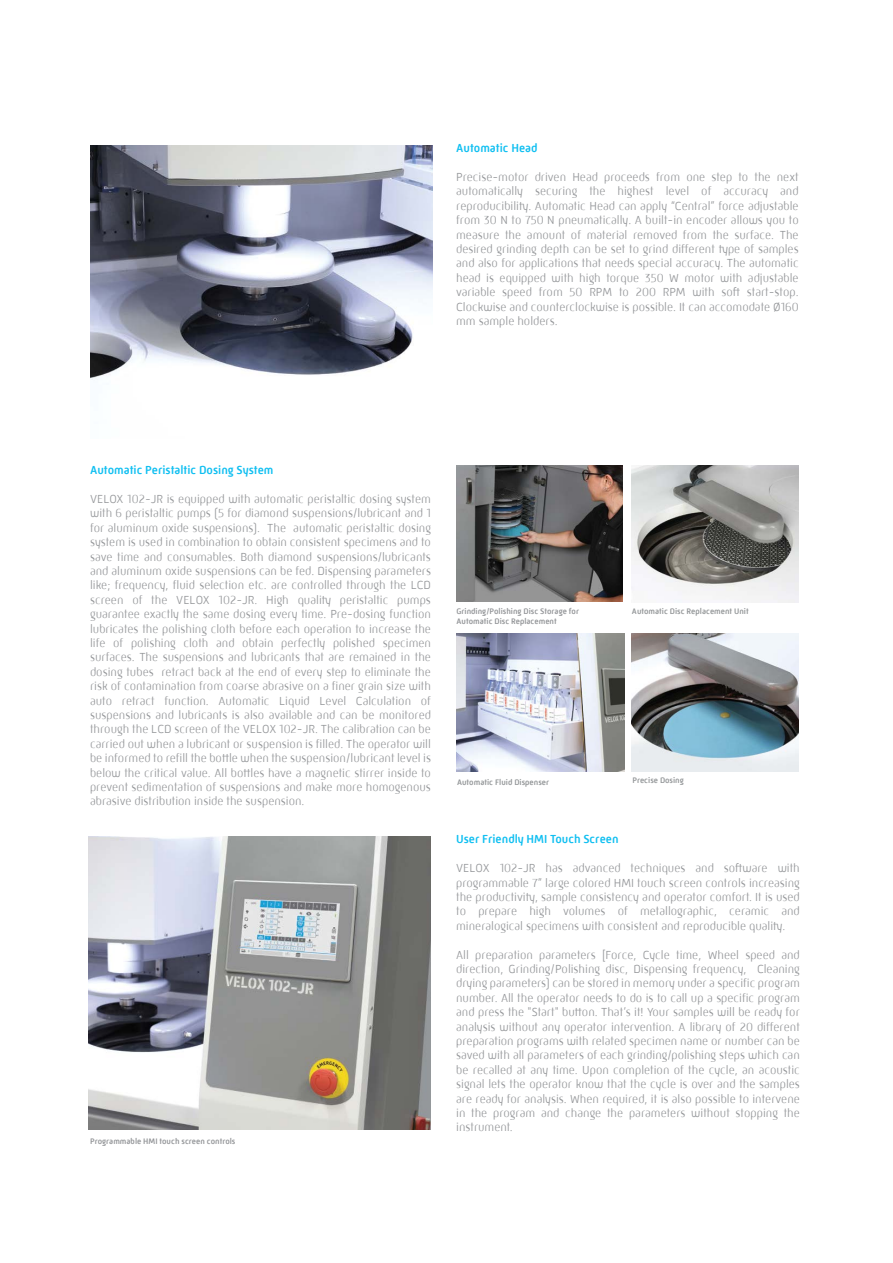
<style>
.page{position:relative;width:893px;height:1263px;background:#fff}
.page>*{position:absolute;margin:0;border:0;box-sizing:border-box;transform-origin:0 0}
.t1{font:300 12px/14.4px "Mic 32 New Rounded W00";color:#939598;text-align:justify}
.t2{font:500 12px "Mic 32 New Rounded W00";color:#10bff1}
.t3{font:500 8.25px/9.9px "Mic 32 New Rounded W00";color:#939598}
.t4{font:500 8.25px "Mic 32 New Rounded W00";color:#939698}
</style>
<div class="page">
<img style="left:457px;top:465px;width:165px;height:136px">
<img style="left:632px;top:465px;width:167px;height:137px">
<img style="left:632px;top:634px;width:167px;height:137px">
<img style="left:90px;top:145px;width:343px;height:235px">
<img style="left:457px;top:634px;width:167px;height:137px">
<img style="left:88px;top:836px;width:343px;height:294px">
<p class="t2" style="left:456px;top:141px;width:83px">Automatic Head</p>
<p class="t1" style="left:456px;top:170px;width:344px">Precise-motor driven Head proceeds from one step to the next automatically securing the highest level of accuracy and reproducibility. Automatic Head can apply “Central” force adjustable from 30 N to 750 N pneumatically. A built-in encoder allows you to measure the amount of material removed from the surface. The desired grinding depth can be set to grind different type of samples and also for applications that needs special accuracy. The automatic head is equipped with high torque 350 W motor with adjustable variable speed from 50 RPM to 200 RPM with soft start-stop.<br>Clockwise and counterclockwise is possible. It can accomodate Ø160 mm sample holders.</p>
<p class="t2" style="left:90px;top:463px;width:185px">Automatic Peristaltic Dosing System</p>
<p class="t1" style="left:90px;top:492px;width:342px">VELOX 102-JR is equipped with automatic peristaltic dosing system with 6 peristaltic pumps (5 for diamond suspensions/lubricant and 1 for aluminum oxide suspensions). The automatic peristaltic dosing system is used in combination to obtain consistent specimens and to save time and consumables. Both diamond suspensions/lubricants and aluminum oxide suspensions can be fed. Dispensing parameters like; frequency, fluid selection etc. are controlled through the LCD screen of the VELOX 102-JR. High quality peristaltic pumps guarantee exactly the same dosing every time. Pre-dosing function lubricates the polishing cloth before each operation to increase the life of polishing cloth and obtain perfectly polished specimen surfaces. The suspensions and lubricants that are remained in the dosing tubes retract back at the end of every step to eliminate the risk of contamination from coarse abrasive on a finer grain size with auto retract function. Automatic Liquid Level Calculation of suspensions and lubricants is also available and can be monitored through the LCD screen of the VELOX 102-JR. The calibration can be carried out when a lubricant or suspension is filled. The operator will be informed to refill the bottle when the suspension/lubricant level is below the critical value. All bottles have a magnetic stirrer inside to prevent sedimentation of suspensions and make more homogenous abrasive distribution inside the suspension.</p>
<p class="t3" style="left:90px;top:1136px;width:147px">Programmable HMI touch screen controls</p>
<p class="t3" style="left:457px;top:606px;width:124px">Grinding/Polishing Disc Storage for<br>Automatic Disc Replacement</p>
<p class="t4" style="left:632px;top:606px;width:118px">Automatic Disc Replacement Unit</p>
<p class="t4" style="left:457px;top:778px;width:94px">Automatic Fluid Dispenser</p>
<p class="t4" style="left:632px;top:776px;width:53px">Precise Dosing</p>
<p class="t2" style="left:456px;top:832px;width:164px">User Friendly HMI Touch Screen</p>
<p class="t1" style="left:456px;top:861px;width:345px">VELOX 102-JR has advanced techniques and software with programmable 7” large colored HMI touch screen controls increasing the productivity, sample consistency and operator comfort. It is used to prepare high volumes of metallographic, ceramic and mineralogical specimens with consistent and reproducible quality.</p>
<p class="t1" style="left:456px;top:947px;width:345px">All preparation parameters [Force, Cycle time, Wheel speed and direction, Grinding/Polishing disc, Dispensing frequency, Cleaning drying parameters) can be stored in memory under a specific program number. All the operator needs to do is to call up a specific program and press the "Start" button. That’s it! Your samples will be ready for analysis without any operator intervention. A library of 20 different preparation programs with related specimen name or number can be saved with all parameters of each grinding/polishing steps which can be recalled at any time. Upon completion of the cycle, an acoustic signal lets the operator know that the cycle is over and the samples are ready for analysis. When required, it is also possible to intervene in the program and change the parameters without stopping the instrument.</p>
</div>
